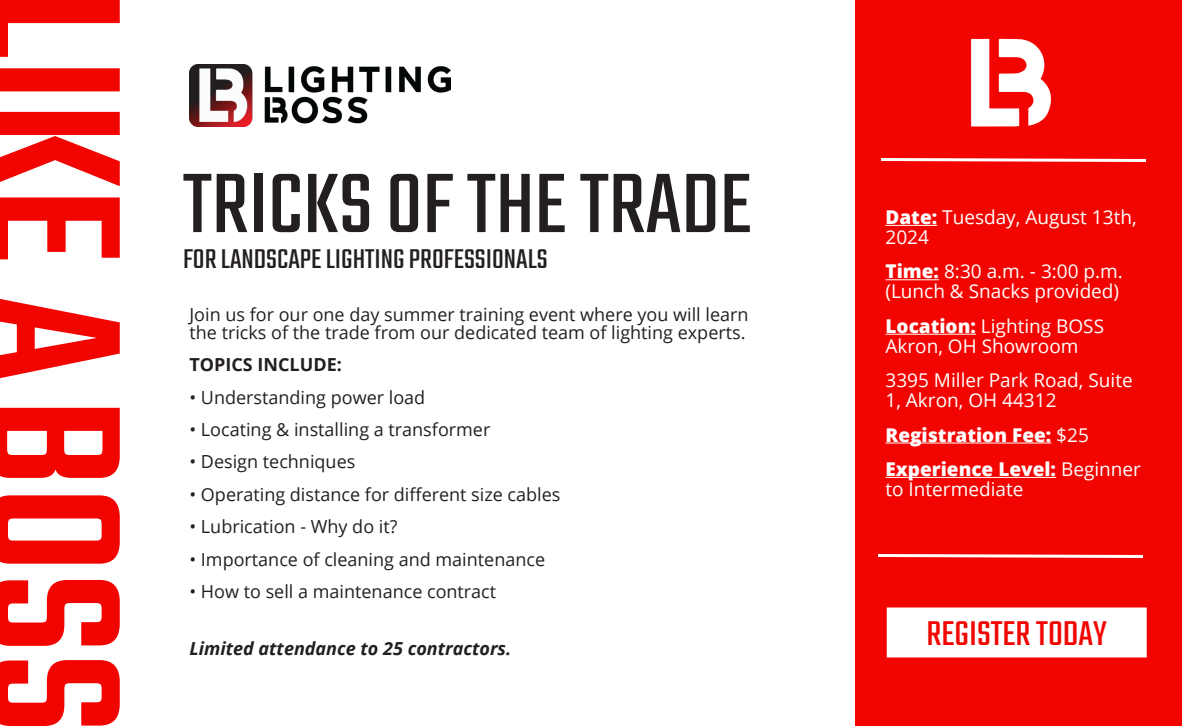
<style>
.page{position:relative;width:1182px;height:726px;background:#fff}
.page>*{position:absolute;margin:0;border:0;box-sizing:border-box;transform-origin:0 0}
.t1{font:93px "Teko";color:#231f20}
.t2{font:38px "Teko";color:#f20500}
.t3{font:30px "Teko";color:#231f20}
.t4{font:19px/20px "Open Sans";color:#fff}
.t5{font:800 19px "Open Sans";color:#fff}
.t6{font:18px/18px "Open Sans";color:#231f20}
.t7{font:italic 700 18px "Open Sans";color:#231f20}
.t8{font:700 18px "Open Sans";color:#231f20}
.s1{font-weight:800}
.s2{font-weight:400}
</style>
<div class="page">
<div style="left:855px;top:0;width:327px;height:726px;background:#f20500"></div>
<svg style="left:0;top:0;width:120px;height:726px"></svg>
<img style="left:190px;top:65px;width:260px;height:62px">
<hr style="left:886px;top:225px;width:51px;height:1px;background:#fff">
<hr style="left:886px;top:279px;width:53px;height:1px;background:#fff">
<hr style="left:886px;top:334px;width:90px;height:1px;background:#fff">
<hr style="left:886px;top:443px;width:165px;height:1px;background:#fff">
<hr style="left:886px;top:477px;width:170px;height:1px;background:#fff">
<div style="left:887px;top:608px;width:259px;height:49px;background:#fff"></div>
<div style="left:887px;top:608px;width:260px;height:50px;border:1px solid #fff"></div>
<svg style="left:881px;top:158px;width:265px;height:4px"></svg>
<svg style="left:878px;top:554px;width:265px;height:4px"></svg>
<img style="left:971px;top:38px;width:80px;height:89px">
<p class="t1" style="left:183px;top:152px;width:570px">TRICKS OF THE TRADE</p>
<p class="t3" style="left:183px;top:242px;width:366px">FOR LANDSCAPE LIGHTING PROFESSIONALS</p>
<p class="t6" style="left:190px;top:305px;width:561px">Join us for our one day summer training event where you will learn the tricks of the trade from our dedicated team of lighting experts.</p>
<p class="t8" style="left:190px;top:352px;width:154px">TOPICS INCLUDE:</p>
<p class="t6" style="left:190px;top:388px;width:237px">• Understanding power load</p>
<p class="t6" style="left:190px;top:420px;width:302px">• Locating &amp; installing a transformer</p>
<p class="t6" style="left:190px;top:452px;width:167px">• Design techniques</p>
<p class="t6" style="left:190px;top:485px;width:372px">• Operating distance for different size cables</p>
<p class="t6" style="left:190px;top:517px;width:210px">• Lubrication - Why do it?</p>
<p class="t6" style="left:190px;top:550px;width:357px">• Importance of cleaning and maintenance</p>
<p class="t6" style="left:190px;top:582px;width:308px">• How to sell a maintenance contract</p>
<p class="t7" style="left:190px;top:635px;width:323px">Limited attendance to 25 contractors.</p>
<p class="t4" style="left:886px;top:207px;width:253px"><span class="s1">Date:</span> Tuesday, August 13th,<br>2024</p>
<p class="t4" style="left:886px;top:261px;width:239px"><span class="s1">Time:</span> 8:30 a.m. - 3:00 p.m. (Lunch &amp; Snacks provided)</p>
<p class="t4" style="left:886px;top:315px;width:220px"><span class="s1">Location:</span> Lighting BOSS<br>Akron, OH Showroom</p>
<p class="t4" style="left:886px;top:370px;width:249px">3395 Miller Park Road, Suite<br>1, Akron, OH 44312</p>
<p class="t5" style="left:886px;top:420px;width:205px">Registration Fee: <span class="s2">$25</span></p>
<p class="t4" style="left:886px;top:459px;width:257px"><span class="s1">Experience Level:</span> Beginner to Intermediate</p>
<p class="t2" style="left:927px;top:612px;width:182px">REGISTER TODAY</p>
</div>
